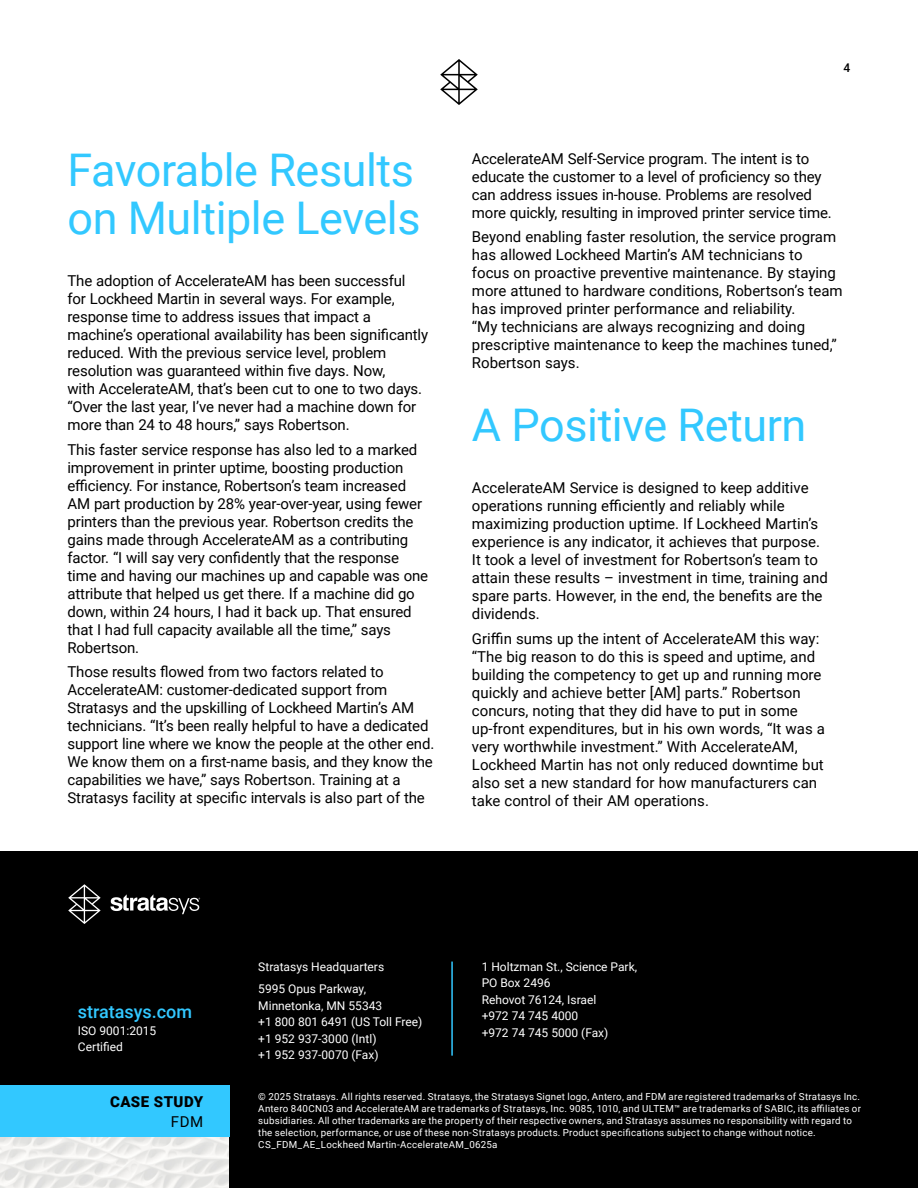
<style>
.page{position:relative;width:918px;height:1188px;background:#fff}
.page>*{position:absolute;margin:0;border:0;box-sizing:border-box;transform-origin:0 0}
.t1{font:45px/48px "Roboto";letter-spacing:-.01em;color:#32c8ff}
.t2{font:500 18px "Roboto";color:#32c8ff}
.t3{font:15px/18px "Roboto";letter-spacing:-.01em;color:#000}
.t4{font:900 15px "Roboto";letter-spacing:.035em;color:#000}
.t5{font:12px/16.5px "Roboto";color:#fff}
.t6{font:500 12px "Roboto";color:#000}
.t7{font:9.75px/12px "Roboto";letter-spacing:.025em;color:#fff}
</style>
<div class="page">
<svg style="left:440px;top:59px;width:38px;height:46px"></svg>
<img style="left:0;top:1086px;width:230px;height:102px">
<div style="left:230px;top:851px;width:688px;height:337px;background:#000"></div>
<div style="left:0;top:851px;width:230px;height:235px;background:#000"></div>
<hr style="left:451px;top:962px;width:2px;height:94px;background:#32c8ff">
<div style="left:0;top:1086px;width:229px;height:51px;background:#32c8ff"></div>
<svg style="left:110px;top:894px;width:90px;height:20px"></svg>
<svg style="left:68px;top:884px;width:33px;height:40px"></svg>
<h1 class="t1" style="left:68px;top:145px;width:355px">Favorable Results on Multiple Levels</h1>
<p class="t3" style="left:68px;top:271px;width:362px">The adoption of AccelerateAM has been successful<br>for Lockheed Martin in several ways. For example, response time to address issues that impact a machine’s operational availability has been significantly reduced. With the previous service level, problem resolution was guaranteed within five days. Now,<br>with AccelerateAM, that’s been cut to one to two days. “Over the last year, I’ve never had a machine down for more than 24 to 48 hours,” says Robertson.</p>
<p class="t3" style="left:68px;top:440px;width:362px">This faster service response has also led to a marked improvement in printer uptime, boosting production efficiency. For instance, Robertson’s team increased AM part production by 28% year-over-year, using fewer printers than the previous year. Robertson credits the gains made through AccelerateAM as a contributing factor. “I will say very confidently that the response time and having our machines up and capable was one attribute that helped us get there. If a machine did go down, within 24 hours, I had it back up. That ensured that I had full capacity available all the time,” says Robertson.</p>
<p class="t3" style="left:68px;top:663px;width:368px">Those results flowed from two factors related to AccelerateAM: customer-dedicated support from Stratasys and the upskilling of Lockheed Martin’s AM technicians. “It’s been really helpful to have a dedicated support line where we know the people at the other end.<br>We know them on a first-name basis, and they know the capabilities we have,” says Robertson. Training at a Stratasys facility at specific intervals is also part of the</p>
<p class="t6" style="left:843px;top:59px;width:8px">4</p>
<p class="t3" style="left:472px;top:149px;width:361px">AccelerateAM Self-Service program. The intent is to educate the customer to a level of proficiency so they can address issues in-house. Problems are resolved more quickly, resulting in improved printer service time.</p>
<p class="t3" style="left:472px;top:228px;width:372px">Beyond enabling faster resolution, the service program has allowed Lockheed Martin’s AM technicians to focus on proactive preventive maintenance. By staying more attuned to hardware conditions, Robertson’s team has improved printer performance and reliability.<br>“My technicians are always recognizing and doing prescriptive maintenance to keep the machines tuned,” Robertson says.</p>
<h1 class="t1" style="left:472px;top:400px;width:336px">A Positive Return</h1>
<p class="t3" style="left:472px;top:478px;width:357px">AccelerateAM Service is designed to keep additive operations running efficiently and reliably while maximizing production uptime. If Lockheed Martin’s experience is any indicator, it achieves that purpose.<br>It took a level of investment for Robertson’s team to attain these results – investment in time, training and spare parts. However, in the end, the benefits are the dividends.</p>
<p class="t3" style="left:472px;top:629px;width:355px">Griffin sums up the intent of AccelerateAM this way: “The big reason to do this is speed and uptime, and building the competency to get up and running more quickly and achieve better [AM] parts.” Robertson concurs, noting that they did have to put in some up-front expenditures, but in his own words, “It was a very worthwhile investment.” With AccelerateAM, Lockheed Martin has not only reduced downtime but also set a new standard for how manufacturers can take control of their AM operations.</p>
<p class="t2" style="left:78px;top:999px;width:116px">stratasys.com</p>
<p class="t5" style="left:78px;top:1022px;width:80px">ISO 9001:2015<br>Certified</p>
<p class="t4" style="left:110px;top:1092px;width:95px">CASE STUDY</p>
<p class="t3" style="left:171px;top:1112px;width:34px">FDM</p>
<p class="t5" style="left:258px;top:955px;width:127px;line-height:22.5px">Stratasys Headquarters<br>5995 Opus Parkway,</p>
<p class="t5" style="left:258px;top:997px;width:166px">Minnetonka, MN 55343<br>+1 800 801 6491 (US Toll Free) +1 952 937-3000 (Intl)<br>+1 952 937-0070 (Fax)</p>
<p class="t7" style="left:258px;top:1090px;width:604px">© 2025 Stratasys. All rights reserved. Stratasys, the Stratasys Signet logo, Antero, and FDM are registered trademarks of Stratasys Inc.<br>Antero 840CN03 and AccelerateAM are trademarks of Stratasys, Inc. 9085, 1010, and ULTEM™ are trademarks of SABIC, its affiliates or subsidiaries. All other trademarks are the property of their respective owners, and Stratasys assumes no responsibility with regard to the selection, performance, or use of these non-Stratasys products. Product specifications subject to change without notice.<br>CS_FDM_AE_Lockheed Martin-AccelerateAM_0625a</p>
<p class="t5" style="left:482px;top:958px;width:157px">1 Holtzman St., Science Park,<br>PO Box 2496<br>Rehovot 76124, Israel<br>+972 74 745 4000<br>+972 74 745 5000 (Fax)</p>
</div>
